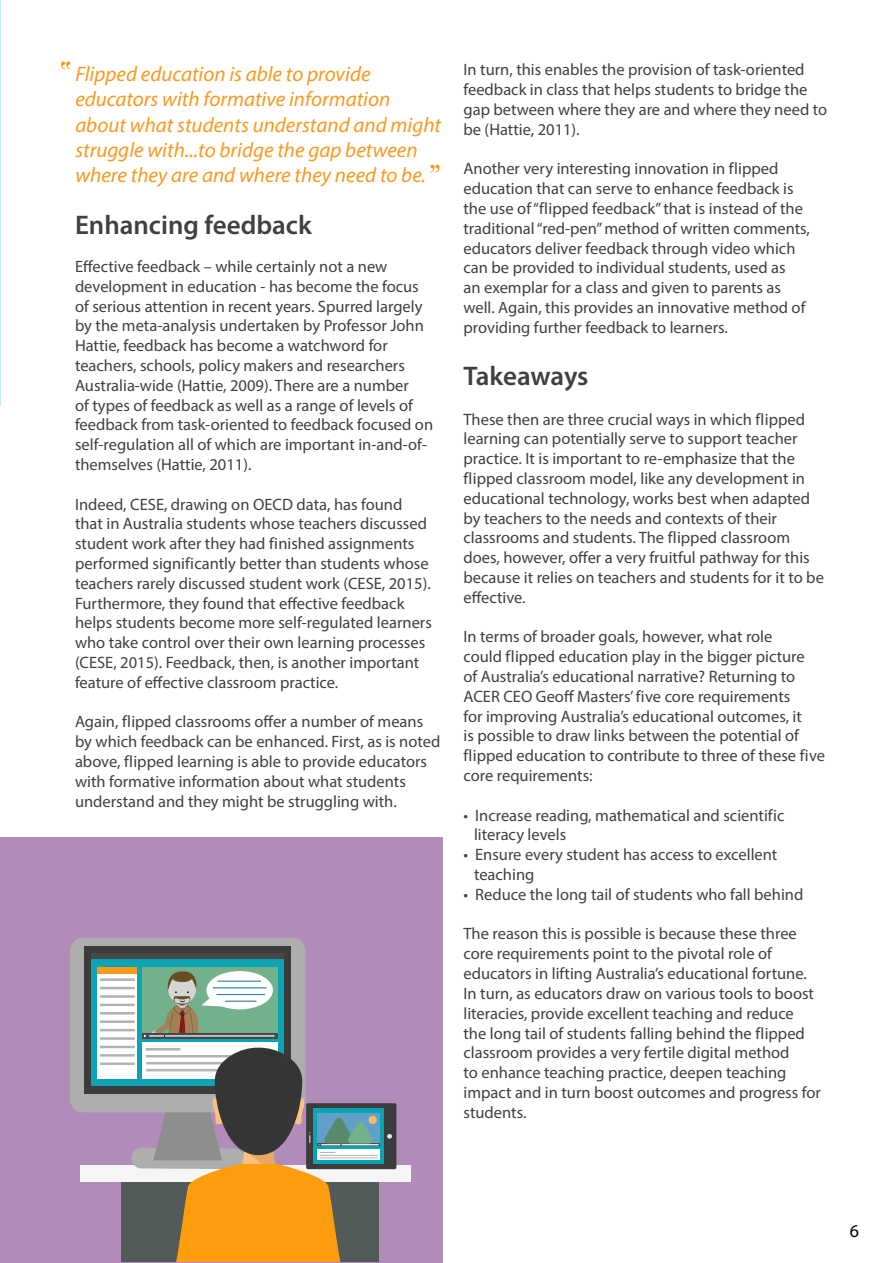
<style>
.page{position:relative;width:893px;height:1263px;background:#fff}
.page>*{position:absolute;margin:0;border:0;box-sizing:border-box;transform-origin:0 0}
.t1{font:600 27px "Myriad Pro";color:#404040}
.t2{font:italic 21px/25.2px "Myriad Pro";color:#f89921}
.t3{font:18px "Myriad Pro";color:#000}
.t4{font:16.5px/19.8px "Myriad Pro";color:#404040}
</style>
<div class="page">
<div style="left:0;top:838px;width:442px;height:425px;background:#b18cbb"></div>
<div style="left:122px;top:1182px;width:257px;height:80px;background:#525a5a"></div>
<div style="left:80px;top:1164px;width:331px;height:17px;background:#f5f5f5"></div>
<div style="left:70px;top:938px;width:235px;height:174px;background:#aeaeae;border-radius:13px"></div>
<div style="left:85px;top:946px;width:206px;height:148px;background:#3c3c3c"></div>
<div style="left:91px;top:953px;width:193px;height:133px;background:#0ca3b3"></div>
<div style="left:91px;top:953px;width:193px;height:6px;background:#484848"></div>
<div style="left:142px;top:1042px;width:136px;height:36px;background:#fff"></div>
<div style="left:98px;top:967px;width:39px;height:111px;background:#fff"></div>
<div style="left:98px;top:967px;width:39px;height:6px;background:#f8981d"></div>
<hr style="left:100px;top:978px;width:35px;height:3px;background:#b2b2b2">
<hr style="left:100px;top:987px;width:35px;height:2px;background:#b2b2b2">
<hr style="left:100px;top:995px;width:35px;height:3px;background:#b2b2b2">
<hr style="left:100px;top:1004px;width:35px;height:2px;background:#b2b2b2">
<hr style="left:100px;top:1012px;width:35px;height:2px;background:#b2b2b2">
<hr style="left:100px;top:1020px;width:35px;height:3px;background:#b2b2b2">
<hr style="left:100px;top:1029px;width:35px;height:2px;background:#b2b2b2">
<hr style="left:100px;top:1062px;width:35px;height:3px;background:#b2b2b2">
<hr style="left:100px;top:1037px;width:35px;height:3px;background:#b2b2b2">
<hr style="left:100px;top:1046px;width:35px;height:2px;background:#b2b2b2">
<hr style="left:100px;top:1054px;width:35px;height:2px;background:#b2b2b2">
<div style="left:142px;top:967px;width:136px;height:70px;background:#73b18c"></div>
<svg style="left:142px;top:1033px;width:136px;height:5px"></svg>
<hr style="left:149px;top:1035px;width:125px;height:1px;background:#fff">
<svg style="left:144px;top:971px;width:129px;height:66px"></svg>
<hr style="left:218px;top:980px;width:43px;height:2px;background:#3e88b1">
<hr style="left:213px;top:987px;width:53px;height:1px;background:#3e88b1">
<hr style="left:217px;top:994px;width:48px;height:1px;background:#3e88b1">
<hr style="left:225px;top:1000px;width:31px;height:2px;background:#3e88b1">
<div style="left:306px;top:1103px;width:90px;height:66px;background:#3c3c3c;border-radius:2px"></div>
<div style="left:314px;top:1108px;width:70px;height:56px;background:#0ca3b3"></div>
<svg style="left:387px;top:1134px;width:5px;height:5px"></svg>
<div style="left:318px;top:1113px;width:62px;height:32px;background:#629fc9"></div>
<hr style="left:318px;top:1143px;width:62px;height:3px;background:#484848">
<hr style="left:321px;top:1144px;width:58px;height:1px;background:#fff">
<div style="left:318px;top:1149px;width:62px;height:10px;background:#fff"></div>
<hr style="left:320px;top:1155px;width:58px;height:1px;background:#b2b2b2">
<svg style="left:131px;top:1045px;width:243px;height:217px"></svg>
<div style="left:368px;top:1116px;width:9px;height:8px;background:#faba67;border-radius:50%"></div>
<hr style="left:320px;top:1157px;width:58px;height:1px;background:#b2b2b2">
<svg style="left:430px;top:165px;width:10px;height:8px"></svg>
<svg style="left:61px;top:62px;width:9px;height:7px"></svg>
<p class="t2" style="left:75px;top:61px;width:367px">Flipped education is able to provide educators with formative information about what students understand and might struggle with...to bridge the gap between where they are and where they need to be.</p>
<p class="t4" style="left:463px;top:60px;width:365px">In turn, this enables the provision of task-oriented feedback in class that helps students to bridge the gap between where they are and where they need to be (Hattie, 2011).</p>
<p class="t4" style="left:463px;top:159px;width:348px">Another very interesting innovation in flipped education that can serve to enhance feedback is the use of “flipped feedback” that is instead of the traditional “red-pen” method of written comments, educators deliver feedback through video which can be provided to individual students, used as<br>an exemplar for a class and given to parents as well. Again, this provides an innovative method of providing further feedback to learners.</p>
<h1 class="t1" style="left:463px;top:359px;width:127px">Takeaways</h1>
<p class="t4" style="left:463px;top:409px;width:362px">These then are three crucial ways in which flipped learning can potentially serve to support teacher practice. It is important to re-emphasize that the flipped classroom model, like any development in educational technology, works best when adapted by teachers to the needs and contexts of their classrooms and students. The flipped classroom does, however, offer a very fruitful pathway for this because it relies on teachers and students for it to be effective.</p>
<p class="t4" style="left:463px;top:627px;width:363px">In terms of broader goals, however, what role<br>could flipped education play in the bigger picture<br>of Australia’s educational narrative? Returning to ACER CEO Geoff Masters’ five core requirements<br>for improving Australia’s educational outcomes, it<br>is possible to draw links between the potential of flipped education to contribute to three of these five core requirements:</p>
<p class="t4" style="left:474px;top:805px;width:312px;text-indent:-10px">• Increase reading, mathematical and scientific literacy levels</p>
<p class="t4" style="left:474px;top:844px;width:305px;text-indent:-10px">• Ensure every student has access to excellent teaching</p>
<p class="t4" style="left:463px;top:884px;width:341px">• Reduce the long tail of students who fall behind</p>
<p class="t4" style="left:463px;top:924px;width:359px">The reason this is possible is because these three core requirements point to the pivotal role of educators in lifting Australia’s educational fortune.<br>In turn, as educators draw on various tools to boost literacies, provide excellent teaching and reduce the long tail of students falling behind the flipped classroom provides a very fertile digital method<br>to enhance teaching practice, deepen teaching impact and in turn boost outcomes and progress for students.</p>
<h1 class="t1" style="left:75px;top:207px;width:238px">Enhancing feedback</h1>
<p class="t4" style="left:75px;top:256px;width:360px">Effective feedback – while certainly not a new development in education - has become the focus of serious attention in recent years. Spurred largely by the meta-analysis undertaken by Professor John Hattie, feedback has become a watchword for teachers, schools, policy makers and researchers Australia-wide (Hattie, 2009). There are a number<br>of types of feedback as well as a range of levels of feedback from task-oriented to feedback focused on self-regulation all of which are important in-and-of&shy;themselves (Hattie, 2011).</p>
<p class="t4" style="left:75px;top:494px;width:358px">Indeed, CESE, drawing on OECD data, has found that in Australia students whose teachers discussed student work after they had finished assignments performed significantly better than students whose teachers rarely discussed student work (CESE, 2015).<br>Furthermore, they found that effective feedback helps students become more self-regulated learners who take control over their own learning processes (CESE, 2015). Feedback, then, is another important feature of effective classroom practice.</p>
<p class="t4" style="left:75px;top:712px;width:367px">Again, flipped classrooms offer a number of means by which feedback can be enhanced. First, as is noted above, flipped learning is able to provide educators with formative information about what students understand and they might be struggling with.</p>
<p class="t3" style="left:850px;top:1220px;width:11px">6</p>
</div>
